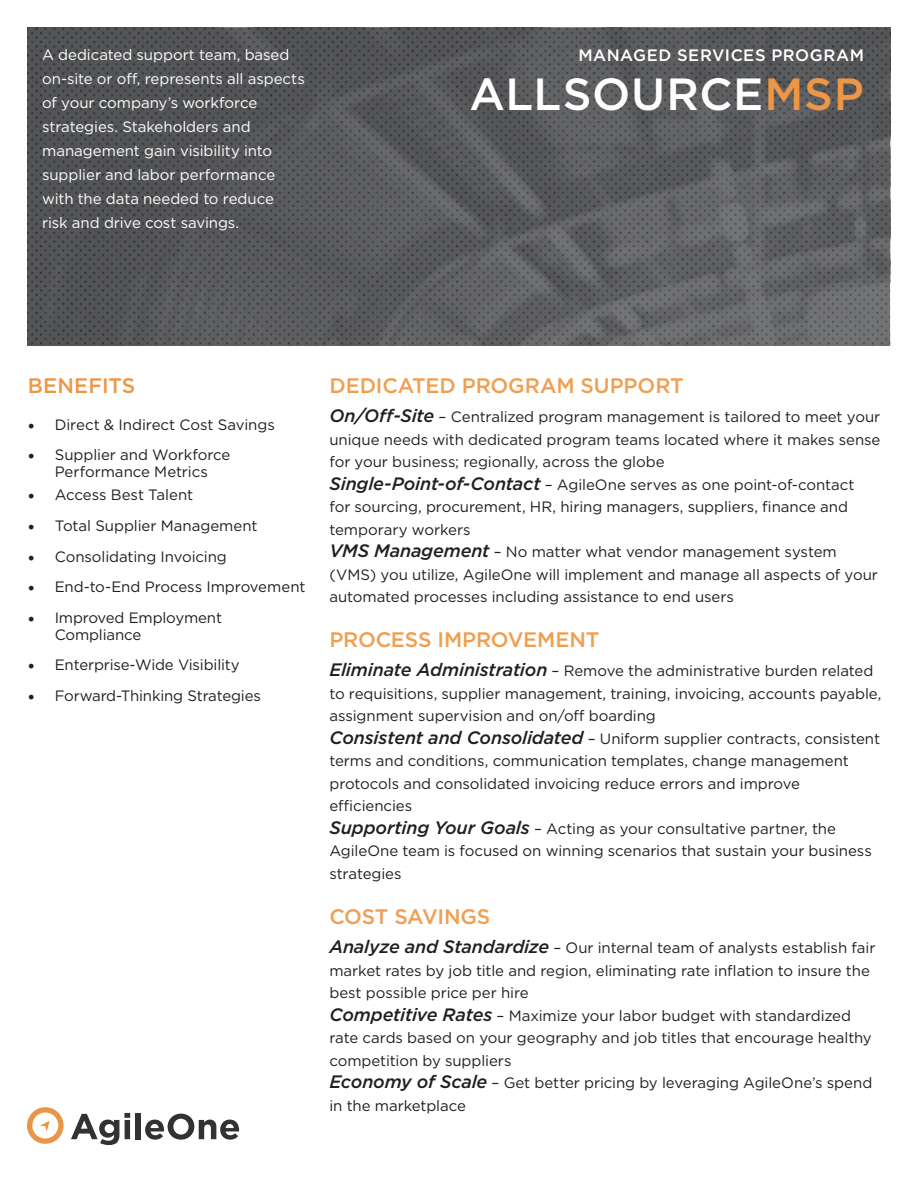
<style>
.page{position:relative;width:918px;height:1188px;background:#fff}
.page>*{position:absolute;margin:0;border:0;box-sizing:border-box;transform-origin:0 0}
.t1{font:500 45px "Gotham";letter-spacing:.02em;color:#fff}
.t2{font:500 21px "Gotham";letter-spacing:-.01em;color:#f09f52}
.t3{font:500 21px "Gotham";letter-spacing:.01em;color:#ec9646}
.t4{font:500 16.5px "Gotham";letter-spacing:.03em;color:#fff}
.t5{font:15px/22.5px "Gotham";letter-spacing:-.005em;color:#231f20}
.t6{font:15px "Gotham";letter-spacing:-.005em;color:#fff}
.s1{color:#ec9646}
.s2{font-family:"Minion Pro";font-size:18px}
.s3{font-weight:500;font-style:italic;font-size:18px}
</style>
<div class="page">
<img style="left:28px;top:27px;width:863px;height:319px">
<svg style="left:71px;top:1113px;width:59px;height:32px"></svg>
<div style="left:135px;top:1113px;width:6px;height:26px;background:#313232"></div>
<svg style="left:145px;top:1114px;width:94px;height:26px"></svg>
<svg style="left:27px;top:1107px;width:37px;height:37px"></svg>
<p class="t6" style="left:42px;top:45px;width:249px">A dedicated support team, based</p>
<p class="t6" style="left:42px;top:69px;width:264px">on-site or off, represents all aspects</p>
<p class="t6" style="left:42px;top:93px;width:217px">of your company’s workforce</p>
<p class="t6" style="left:42px;top:117px;width:210px">strategies. Stakeholders and</p>
<p class="t6" style="left:42px;top:141px;width:232px">management gain visibility into</p>
<p class="t6" style="left:42px;top:165px;width:235px">supplier and labor performance</p>
<p class="t6" style="left:42px;top:189px;width:233px">with the data needed to reduce</p>
<p class="t6" style="left:42px;top:213px;width:199px">risk and drive cost savings.</p>
<p class="t4" style="left:578px;top:44px;width:287px">MANAGED SERVICES PROGRAM</p>
<p class="t1" style="left:469px;top:65px;width:396px">ALLSOURCE<span class="s1">MSP</span></p>
<p class="t3" style="left:28px;top:372px;width:109px">BENEFITS</p>
<p class="t5" style="left:28px;top:413px;width:249px"><span class="s2">•</span> Direct &amp; Indirect Cost Savings</p>
<p class="t5" style="left:28px;top:446px;width:204px;line-height:16.5px;text-align:center"><span class="s2">•</span> Supplier and Workforce<br>Performance Metrics</p>
<p class="t5" style="left:28px;top:483px;width:167px"><span class="s2">•</span> Access Best Talent</p>
<p class="t5" style="left:28px;top:514px;width:231px"><span class="s2">•</span> Total Supplier Management</p>
<p class="t5" style="left:28px;top:545px;width:201px"><span class="s2">•</span> Consolidating Invoicing</p>
<p class="t5" style="left:28px;top:575px;width:279px"><span class="s2">•</span> End-to-End Process Improvement</p>
<p class="t5" style="left:55px;top:609px;width:169px;line-height:16.5px;text-indent:-27px"><span class="s2">•</span> Improved Employment<br>Compliance</p>
<p class="t5" style="left:28px;top:653px;width:213px"><span class="s2">•</span> Enterprise-Wide Visibility</p>
<p class="t5" style="left:28px;top:684px;width:235px"><span class="s2">•</span> Forward-Thinking Strategies</p>
<p class="t2" style="left:329px;top:372px;width:356px">DEDICATED PROGRAM SUPPORT</p>
<p class="t5" style="left:329px;top:405px;width:553px;text-align:justify"><span class="s3">On/Off-Site</span> – Centralized program management is tailored to meet your unique needs with dedicated program teams located where it makes sense for your business; regionally, across the globe</p>
<p class="t5" style="left:329px;top:473px;width:527px"><span class="s3">Single-Point-of-Contact</span> – AgileOne serves as one point-of-contact for sourcing, procurement, HR, hiring managers, suppliers, finance and temporary workers</p>
<p class="t5" style="left:329px;top:540px;width:550px"><span class="s3">VMS Management</span> – No matter what vendor management system (VMS) you utilize, AgileOne will implement and manage all aspects of your automated processes including assistance to end users</p>
<p class="t2" style="left:329px;top:626px;width:272px">PROCESS IMPROVEMENT</p>
<p class="t5" style="left:329px;top:660px;width:554px"><span class="s3">Eliminate Administration</span> – Remove the administrative burden related to requisitions, supplier management, training, invoicing, accounts payable, assignment supervision and on/off boarding</p>
<p class="t5" style="left:329px;top:727px;width:552px"><span class="s3">Consistent and Consolidated</span> – Uniform supplier contracts, consistent terms and conditions, communication templates, change management protocols and consolidated invoicing reduce errors and improve efficiencies</p>
<p class="t5" style="left:329px;top:817px;width:544px"><span class="s3">Supporting Your Goals</span> – Acting as your consultative partner, the<br>AgileOne team is focused on winning scenarios that sustain your business strategies</p>
<p class="t2" style="left:329px;top:903px;width:162px">COST SAVINGS</p>
<p class="t5" style="left:329px;top:936px;width:548px"><span class="s3">Analyze and Standardize</span> – Our internal team of analysts establish fair market rates by job title and region, eliminating rate inflation to insure the best possible price per hire</p>
<p class="t5" style="left:329px;top:1004px;width:544px"><span class="s3">Competitive Rates</span> – Maximize your labor budget with standardized rate cards based on your geography and job titles that encourage healthy competition by suppliers</p>
<p class="t5" style="left:329px;top:1071px;width:544px"><span class="s3">Economy of Scale</span> – Get better pricing by leveraging AgileOne’s spend in the marketplace</p>
</div>
